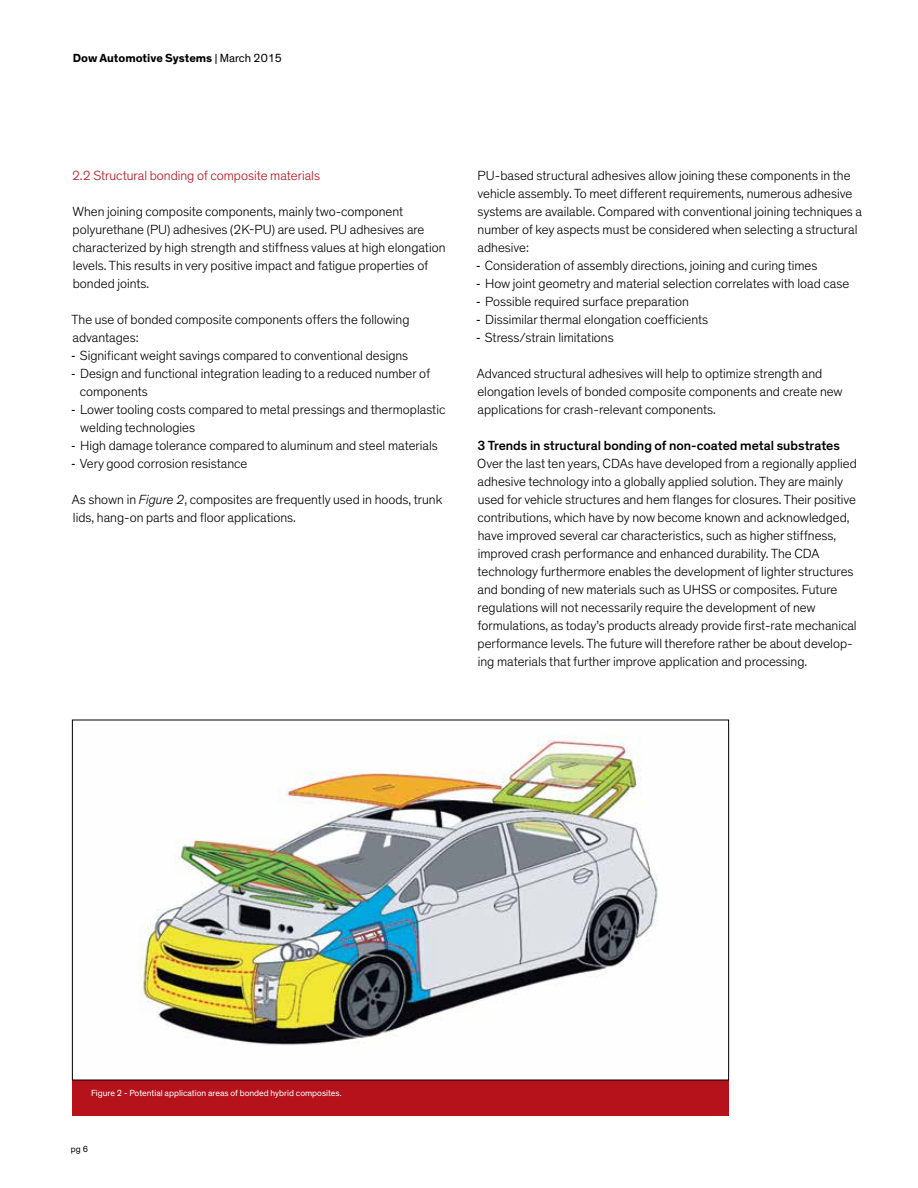
<style>
.page{position:relative;width:918px;height:1188px;background:#fff}
.page>*{position:absolute;margin:0;border:0;box-sizing:border-box;transform-origin:0 0}
.t1{font:300 13.5px/18px "Dow Corporate";color:#000}
.t2{font:500 13.5px "Dow Corporate";color:#000}
.t3{font:300 13.5px "Dow Corporate";color:#b5121b}
.t4{font:700 12px "Dow Corporate";color:#000}
.t5{font:9px "Dow Corporate";color:#fff}
.t6{font:9px "Dow Corporate";color:#000}
.s1{font-weight:400}
.s2{font-family:"Swift Neue LT Pro";font-weight:400}
.s3{font-style:italic}
</style>
<div class="page">
<div style="left:72px;top:1080px;width:657px;height:36px;background:#b5121b"></div>
<img style="left:139px;top:735px;width:519px;height:310px">
<p class="t4" style="left:73px;top:51px;width:211px">Dow Automotive Systems <span class="s1">| March 2015</span></p>
<p class="t3" style="left:72px;top:168px;width:250px">2.2 Structural bonding of composite materials</p>
<p class="t1" style="left:72px;top:203px;width:375px">When joining composite components, mainly two-component polyurethane (PU) adhesives (2K-PU) are used. PU adhesives are characterized by high strength and stiffness values at high elongation levels. This results in very positive impact and fatigue properties of bonded joints.</p>
<p class="t1" style="left:71px;top:311px;width:340px">The use of bonded composite components offers the following advantages:</p>
<p class="t1" style="left:72px;top:347px;width:338px"><span class="s2">-</span> Significant weight savings compared to conventional designs</p>
<p class="t1" style="left:80px;top:365px;width:352px;text-indent:-8px"><span class="s2">-</span> Design and functional integration leading to a reduced number of components</p>
<p class="t1" style="left:80px;top:401px;width:367px;text-indent:-8px"><span class="s2">-</span> Lower tooling costs compared to metal pressings and thermoplastic welding technologies</p>
<p class="t1" style="left:72px;top:437px;width:368px"><span class="s2">-</span> High damage tolerance compared to aluminum and steel materials</p>
<p class="t1" style="left:72px;top:455px;width:177px"><span class="s2">-</span> Very good corrosion resistance</p>
<p class="t1" style="left:72px;top:491px;width:372px">As shown in <span class="s3">Figure 2</span>, composites are frequently used in hoods, trunk lids, hang-on parts and floor applications.</p>
<p class="t1" style="left:477px;top:167px;width:386px">PU-based structural adhesives allow joining these components in the vehicle assembly. To meet different requirements, numerous adhesive systems are available. Compared with conventional joining techniques a number of key aspects must be considered when selecting a structural adhesive:</p>
<p class="t1" style="left:477px;top:257px;width:342px"><span class="s2">-</span> Consideration of assembly directions, joining and curing times</p>
<p class="t1" style="left:477px;top:275px;width:374px"><span class="s2">-</span> How joint geometry and material selection correlates with load case</p>
<p class="t1" style="left:477px;top:293px;width:214px"><span class="s2">-</span> Possible required surface preparation</p>
<p class="t1" style="left:477px;top:311px;width:233px"><span class="s2">-</span> Dissimilar thermal elongation coefficients</p>
<p class="t1" style="left:477px;top:329px;width:138px"><span class="s2">-</span> Stress/strain limitations</p>
<p class="t1" style="left:477px;top:365px;width:368px">Advanced structural adhesives will help to optimize strength and elongation levels of bonded composite components and create new applications for crash-relevant components.</p>
<p class="t2" style="left:477px;top:437px;width:364px">3 Trends in structural bonding of non-coated metal substrates</p>
<p class="t1" style="left:477px;top:455px;width:381px">Over the last ten years, CDAs have developed from a regionally applied adhesive technology into a globally applied solution. They are mainly used for vehicle structures and hem flanges for closures. Their positive contributions, which have by now become known and acknowledged, have improved several car characteristics, such as higher stiffness, improved crash performance and enhanced durability. The CDA technology furthermore enables the development of lighter structures and bonding of new materials such as UHSS or composites. Future regulations will not necessarily require the development of new formulations, as today’s products already provide first-rate mechanical performance levels. The future will therefore rather be about develop&shy;ing materials that further improve application and processing.</p>
<p class="t5" style="left:91px;top:1088px;width:252px">Figure 2 - Potential application areas of bonded hybrid composites.</p>
<p class="t6" style="left:71px;top:1144px;width:19px">pg 6</p>
</div>
